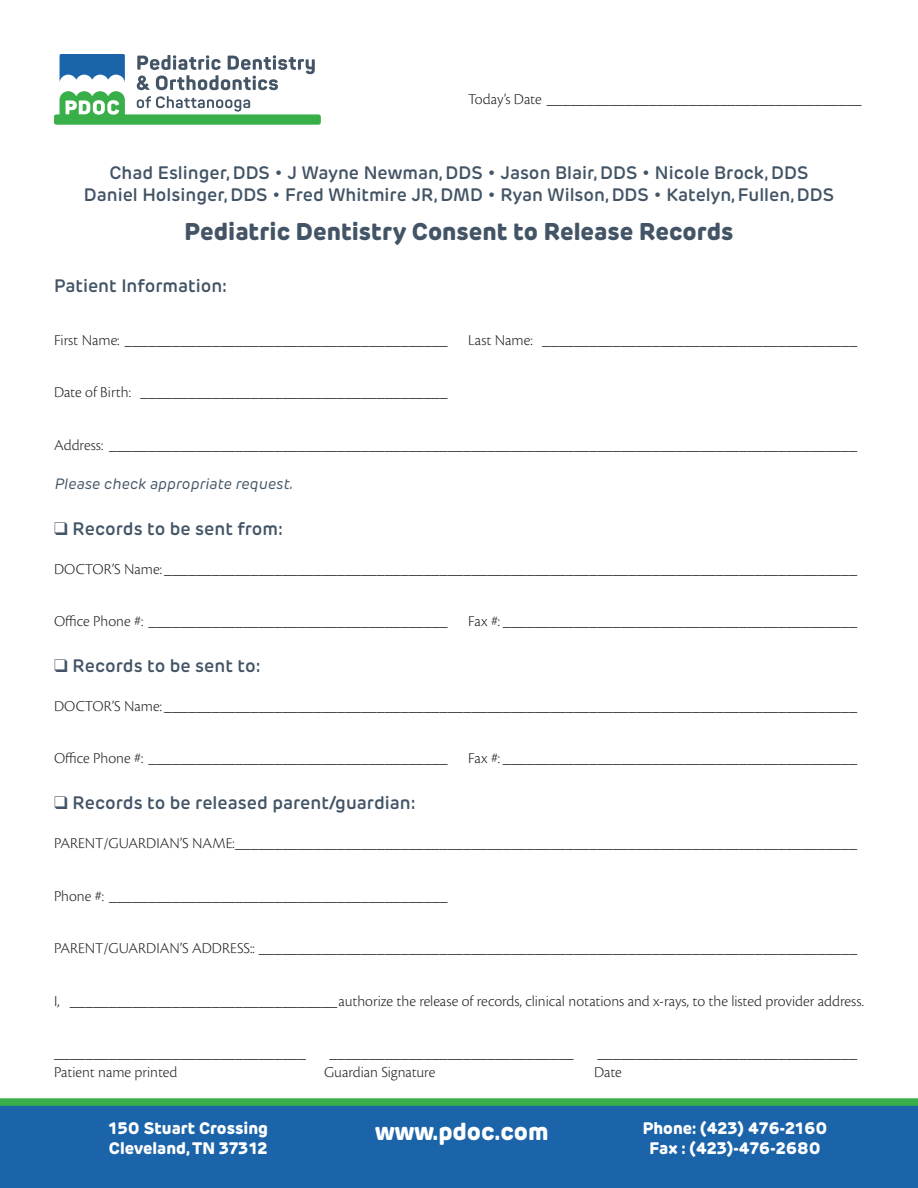
<style>
.page{position:relative;width:918px;height:1188px;background:#fff}
.page>*{position:absolute;margin:0;border:0;box-sizing:border-box;transform-origin:0 0}
.t1{font:800 24px "Rubrik Edge New";color:#425465}
.t2{font:800 24px "Rubrik Edge New";color:#fff}
.t3{font:600 18px/21.6px "Rubrik Edge New";color:#425465;text-align:center}
.t4{font:800 16.5px/19.8px "Rubrik Edge New";color:#fff}
.t5{font:300 15.75px "Cronos Pro";color:#231f20}
.t6{font:italic 15px "Rubrik Edge New";color:#425465}
</style>
<div class="page">
<svg style="left:0;top:1098px;width:918px;height:90px;background:#1e6aa1"></svg>
<svg style="left:54px;top:54px;width:267px;height:71px"></svg>
<p class="t5" style="left:468px;top:90px;width:395px">Today’s Date ________________________________________</p>
<p class="t3" style="left:84px;top:162px;width:752px">Chad Eslinger, DDS • J Wayne Newman, DDS • Jason Blair, DDS • Nicole Brock, DDS<br>Daniel Holsinger, DDS • Fred Whitmire JR, DMD • Ryan Wilson, DDS • Katelyn, Fullen, DDS</p>
<h1 class="t1" style="left:185px;top:216px;width:550px">Pediatric Dentistry Consent to Release Records</h1>
<p class="t3" style="left:54px;top:276px;width:175px">Patient Information:</p>
<p class="t5" style="left:54px;top:331px;width:395px">First Name: _________________________________________</p>
<p class="t5" style="left:468px;top:331px;width:391px">Last Name: ________________________________________</p>
<p class="t5" style="left:54px;top:383px;width:395px">Date of Birth: _______________________________________</p>
<p class="t5" style="left:54px;top:436px;width:805px">Address: _______________________________________________________________________________________________</p>
<p class="t6" style="left:54px;top:475px;width:240px">Please check appropriate request.</p>
<p class="t3" style="left:54px;top:518px;width:230px">❑ Records to be sent from:</p>
<p class="t5" style="left:54px;top:560px;width:805px">DOCTOR’S Name: ________________________________________________________________________________________</p>
<p class="t5" style="left:54px;top:612px;width:395px">Office Phone #: ______________________________________</p>
<p class="t5" style="left:468px;top:612px;width:391px">Fax #: _____________________________________________</p>
<p class="t3" style="left:54px;top:655px;width:208px">❑ Records to be sent to:</p>
<p class="t5" style="left:54px;top:697px;width:805px">DOCTOR’S Name: ________________________________________________________________________________________</p>
<p class="t5" style="left:54px;top:749px;width:395px">Office Phone #: ______________________________________</p>
<p class="t5" style="left:468px;top:749px;width:391px">Fax #: _____________________________________________</p>
<p class="t3" style="left:54px;top:792px;width:363px">❑ Records to be released parent/guardian:</p>
<p class="t5" style="left:54px;top:834px;width:805px">PARENT/GUARDIAN’S NAME:_______________________________________________________________________________</p>
<p class="t5" style="left:54px;top:887px;width:395px">Phone #: ___________________________________________</p>
<p class="t5" style="left:54px;top:939px;width:805px">PARENT/GUARDIAN’S ADDRESS:: ____________________________________________________________________________</p>
<p class="t5" style="left:54px;top:992px;width:812px">I, __________________________________authorize the release of records, clinical notations and x-rays, to the listed provider address.</p>
<p class="t5" style="left:54px;top:1044px;width:253px">________________________________</p>
<p class="t5" style="left:330px;top:1044px;width:246px">_______________________________</p>
<p class="t5" style="left:597px;top:1044px;width:261px">_________________________________</p>
<p class="t5" style="left:54px;top:1063px;width:125px">Patient name printed</p>
<p class="t5" style="left:324px;top:1063px;width:113px">Guardian Signature</p>
<p class="t5" style="left:594px;top:1063px;width:29px">Date</p>
<p class="t4" style="left:109px;top:1119px;width:161px">150 Stuart Crossing<br>Cleveland, TN 37312</p>
<h1 class="t2" style="left:375px;top:1116px;width:175px">www.pdoc.com</h1>
<p class="t4" style="left:643px;top:1119px;width:186px;text-align:center">Phone: (423) 476-2160<br>Fax : (423)-476-2680</p>
</div>
